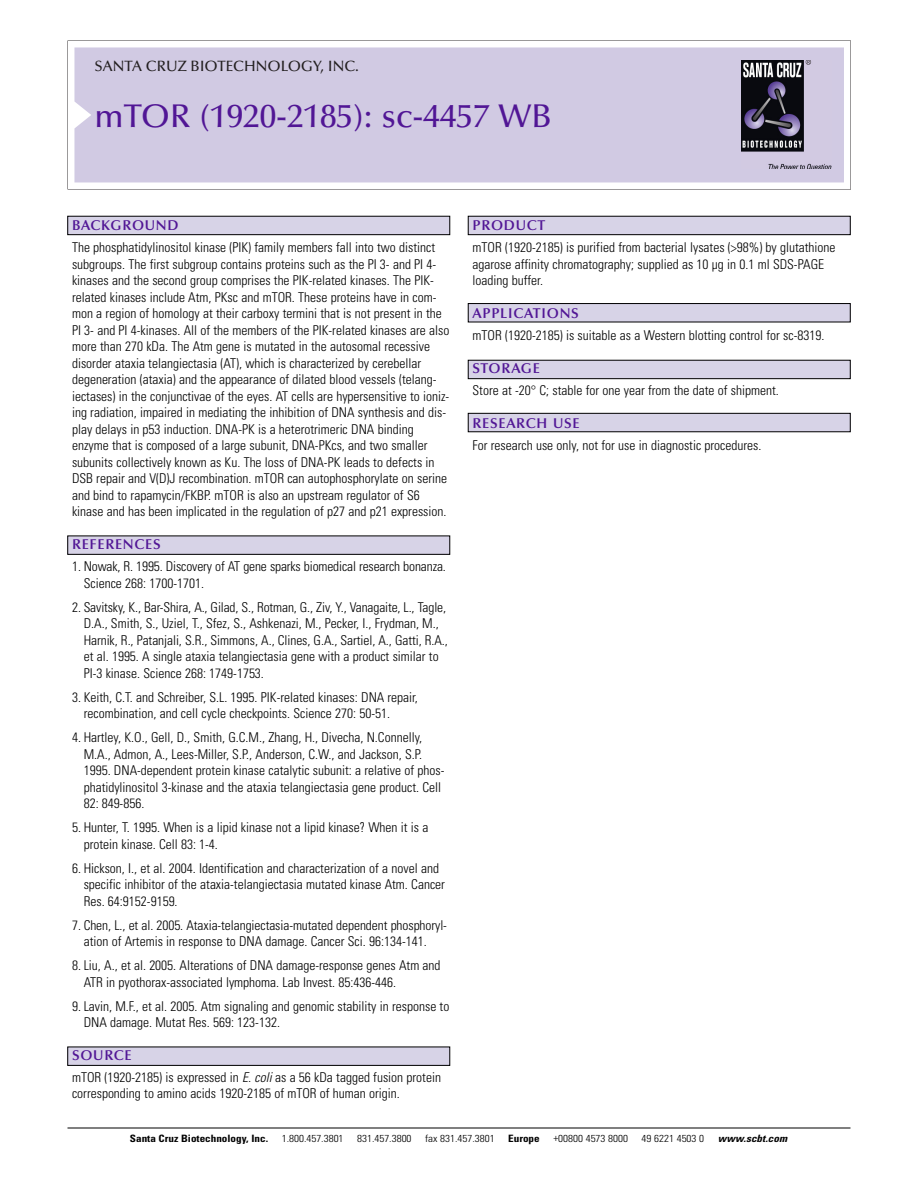
<style>
.page{position:relative;width:918px;height:1188px;background:#fff}
.page>*{position:absolute;margin:0;border:0;box-sizing:border-box;transform-origin:0 0}
.t1{font:500 33px "Optima";color:#511695}
.t2{font:500 15px "Optima";color:#231f20}
.t3{font:600 14.25px "Optima";letter-spacing:.05em;color:#511695}
.t4{font:300 condensed 13.5px/16.5px "Univers";color:#000}
.t5{font:300 condensed 10.2px "Univers";color:#000;scale:1.1 1}
.t6{font:700 condensed 10.2px "Univers";color:#000;scale:1.1 1}
.t7{font:italic 700 condensed 10.2px "Univers";letter-spacing:.005em;color:#000;scale:1.1 1}
.s1{font-style:italic}
</style>
<div class="page">
<div style="left:468px;top:360px;width:382px;height:19px;background:#d7d3e7"></div>
<div style="left:468px;top:360px;width:382px;height:19px;border:1px solid #000"></div>
<div style="left:468px;top:413px;width:382px;height:19px;background:#d7d3e7"></div>
<div style="left:468px;top:413px;width:382px;height:19px;border:1px solid #000"></div>
<div style="left:468px;top:304px;width:382px;height:18px;background:#d7d3e7"></div>
<div style="left:468px;top:303px;width:382px;height:19px;border:1px solid #000"></div>
<div style="left:468px;top:216px;width:382px;height:19px;background:#d7d3e7"></div>
<div style="left:468px;top:216px;width:382px;height:19px;border:1px solid #000"></div>
<svg style="left:68px;top:40px;width:783px;height:149px"></svg>
<div style="left:74px;top:47px;width:770px;height:135px;background:#d1cae3"></div>
<img style="left:741px;top:60px;width:90px;height:108px">
<hr style="left:68px;top:1128px;width:782px;height:1px;background:#000">
<div style="left:68px;top:536px;width:382px;height:18px;background:#d7d3e7"></div>
<div style="left:68px;top:536px;width:382px;height:19px;border:1px solid #000"></div>
<div style="left:68px;top:216px;width:382px;height:19px;background:#d7d3e7"></div>
<div style="left:68px;top:216px;width:382px;height:19px;border:1px solid #000"></div>
<div style="left:68px;top:1047px;width:382px;height:18px;background:#d7d3e7"></div>
<div style="left:68px;top:1047px;width:382px;height:19px;border:1px solid #000"></div>
<p class="t2" style="left:94px;top:61px;width:266px">SANTA CRUZ BIOTECHNOLOGY, INC.</p>
<h1 class="t1" style="left:94px;top:103px;width:459px">mTOR (1920-2185): sc-4457 WB</h1>
<p class="t3" style="left:72px;top:220px;width:108px">BACKGROUND</p>
<p class="t4" style="left:72px;top:240px;width:379px">The phosphatidylinositol kinase (PIK) family members fall into two distinct subgroups. The first subgroup contains proteins such as the PI 3- and PI 4- kinases and the second group comprises the PIK-related kinases. The PIK&shy;related kinases include Atm, PKsc and mTOR. These proteins have in com&shy;mon a region of homology at their carboxy termini that is not present in the PI 3- and PI 4-kinases. All of the members of the PIK-related kinases are also more than 270 kDa. The Atm gene is mutated in the autosomal recessive disorder ataxia telangiectasia (AT), which is characterized by cerebellar degeneration (ataxia) and the appearance of dilated blood vessels (telang&shy;iectases) in the conjunctivae of the eyes. AT cells are hypersensitive to ioniz&shy;ing radiation, impaired in mediating the inhibition of DNA synthesis and dis&shy;play delays in p53 induction. DNA-PK is a heterotrimeric DNA binding enzyme that is composed of a large subunit, DNA-PKcs, and two smaller subunits collectively known as Ku. The loss of DNA-PK leads to defects in DSB repair and V(D)J recombination. mTOR can autophosphorylate on serine and bind to rapamycin/FKBP. mTOR is also an upstream regulator of S6 kinase and has been implicated in the regulation of p27 and p21 expression.</p>
<p class="t3" style="left:72px;top:539px;width:90px">REFERENCES</p>
<p class="t4" style="left:84px;top:559px;width:364px;text-indent:-12px">1. Nowak, R. 1995. Discovery of AT gene sparks biomedical research bonanza.<br>Science 268: 1700-1701.</p>
<p class="t4" style="left:84px;top:600px;width:366px;text-indent:-12px">2. Savitsky, K., Bar-Shira, A., Gilad, S., Rotman, G., Ziv, Y., Vanagaite, L., Tagle, D.A., Smith, S., Uziel, T., Sfez, S., Ashkenazi, M., Pecker, I., Frydman, M., Harnik, R., Patanjali, S.R., Simmons, A., Clines, G.A., Sartiel, A., Gatti, R.A., et al. 1995. A single ataxia telangiectasia gene with a product similar to PI-3 kinase. Science 268: 1749-1753.</p>
<p class="t4" style="left:84px;top:690px;width:336px;text-indent:-12px">3. Keith, C.T. and Schreiber, S.L. 1995. PIK-related kinases: DNA repair, recombination, and cell cycle checkpoints. Science 270: 50-51.</p>
<p class="t4" style="left:84px;top:730px;width:362px;text-indent:-12px">4. Hartley, K.O., Gell, D., Smith, G.C.M., Zhang, H., Divecha, N.Connelly, M.A., Admon, A., Lees-Miller, S.P., Anderson, C.W., and Jackson, S.P.<br>1995. DNA-dependent protein kinase catalytic subunit: a relative of phos&shy;phatidylinositol 3-kinase and the ataxia telangiectasia gene product. Cell 82: 849-856.</p>
<p class="t4" style="left:84px;top:820px;width:346px;text-indent:-12px">5. Hunter, T. 1995. When is a lipid kinase not a lipid kinase? When it is a protein kinase. Cell 83: 1-4.</p>
<p class="t4" style="left:84px;top:861px;width:363px;text-indent:-12px">6. Hickson, I., et al. 2004. Identification and characterization of a novel and specific inhibitor of the ataxia-telangiectasia mutated kinase Atm. Cancer<br>Res. 64:9152-9159.</p>
<p class="t4" style="left:84px;top:918px;width:365px;text-indent:-12px">7. Chen, L., et al. 2005. Ataxia-telangiectasia-mutated dependent phosphoryl&shy;ation of Artemis in response to DNA damage. Cancer Sci. 96:134-141.</p>
<p class="t4" style="left:84px;top:958px;width:358px;text-indent:-12px">8. Liu, A., et al. 2005. Alterations of DNA damage-response genes Atm and<br>ATR in pyothorax-associated lymphoma. Lab Invest. 85:436-446.</p>
<p class="t4" style="left:84px;top:999px;width:367px;text-indent:-12px">9. Lavin, M.F., et al. 2005. Atm signaling and genomic stability in response to<br>DNA damage. Mutat Res. 569: 123-132.</p>
<p class="t3" style="left:72px;top:1050px;width:61px">SOURCE</p>
<p class="t4" style="left:72px;top:1070px;width:370px">mTOR (1920-2185) is expressed in <span class="s1">E. coli</span> as a 56 kDa tagged fusion protein corresponding to amino acids 1920-2185 of mTOR of human origin.</p>
<p class="t3" style="left:473px;top:220px;width:74px">PRODUCT</p>
<p class="t4" style="left:473px;top:240px;width:365px">mTOR (1920-2185) is purified from bacterial lysates (&gt;98%) by glutathione agarose affinity chromatography; supplied as 10 µg in 0.1 ml SDS-PAGE loading buffer.</p>
<p class="t3" style="left:473px;top:308px;width:108px">APPLICATIONS</p>
<p class="t4" style="left:473px;top:328px;width:353px">mTOR (1920-2185) is suitable as a Western blotting control for sc-8319.</p>
<p class="t3" style="left:473px;top:363px;width:69px">STORAGE</p>
<p class="t4" style="left:473px;top:383px;width:308px">Store at -20° C; stable for one year from the date of shipment.</p>
<p class="t3" style="left:473px;top:417px;width:109px">RESEARCH USE</p>
<p class="t4" style="left:473px;top:438px;width:290px">For research use only, not for use in diagnostic procedures.</p>
<p class="t6" style="left:130px;top:1135px;width:127px">Santa Cruz Biotechnology, Inc.</p>
<p class="t5" style="left:282px;top:1135px;width:58px">1.800.457.3801</p>
<p class="t5" style="left:357px;top:1135px;width:51px">831.457.3800</p>
<p class="t5" style="left:425px;top:1135px;width:65px">fax 831.457.3801</p>
<p class="t6" style="left:508px;top:1135px;width:30px">Europe</p>
<p class="t5" style="left:553px;top:1135px;width:69px">+00800 4573 8000</p>
<p class="t5" style="left:642px;top:1135px;width:58px">49 6221 4503 0</p>
<p class="t7" style="left:718px;top:1135px;width:64px">www.scbt.com</p>
</div>
